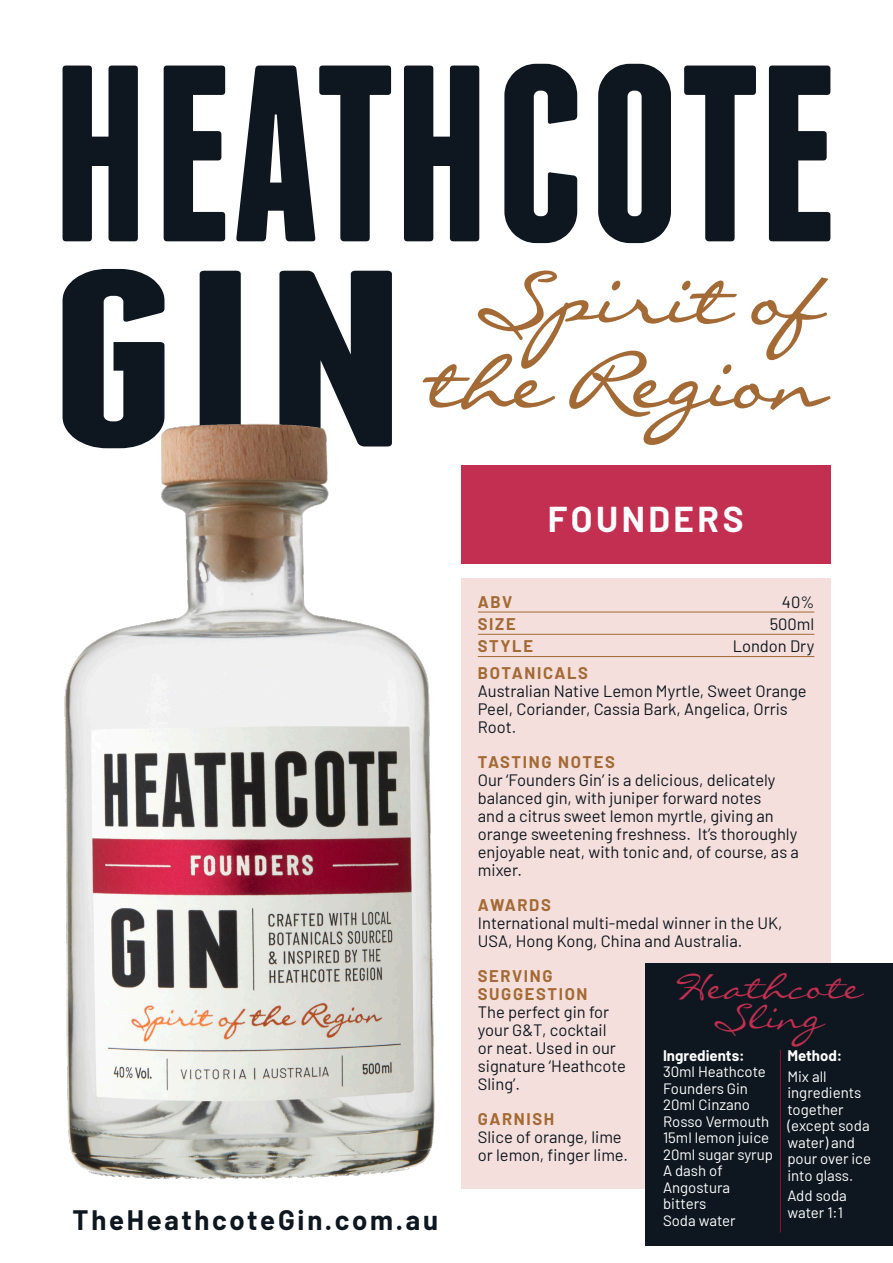
<style>
.page{position:relative;width:893px;height:1263px;background:#fff}
.page>*{position:absolute;margin:0;border:0;box-sizing:border-box;transform-origin:0 0}
.t1{font:700 35.1px "Barlow";letter-spacing:.1em;color:#fff}
.Taste{font:34.05px/30.3px "Liorah BT";color:#c32f51;text-align:center}
.Head{font:700 27.45px "Barlow";letter-spacing:.1em;color:#0e171f}
.Taste-2{font:16.5px/18px "Barlow";color:#0e171f}
.Head-2{font:700 16.5px/18px "Barlow";letter-spacing:.1em;color:#a36a35}
.Head-3{font:16.5px "Barlow";color:#0e171f}
.Taste-3{font:15px/16.5px "Barlow";color:#fff}
.Taste-4{font:700 15px "Barlow";color:#fff}
</style>
<div class="page">
<div style="left:461px;top:578px;width:369px;height:610px;background:#f5dfdc"></div>
<div style="left:646px;top:963px;width:247px;height:283px;background:#0e171f"></div>
<hr style="left:478px;top:612px;width:336px;height:1px;background:#a36a35">
<hr style="left:478px;top:634px;width:336px;height:1px;background:#a36a35">
<hr style="left:478px;top:656px;width:336px;height:1px;background:#a36a35">
<div style="left:461px;top:465px;width:369px;height:98px;background:#c32f51"></div>
<svg style="left:63px;top:64px;width:767px;height:346px;fill:#0e171f"></svg>
<svg style="left:423px;top:270px;width:407px;height:175px"></svg>
<img style="left:63px;top:410px;width:375px;height:769px">
<hr style="left:780px;top:1050px;width:1px;height:182px;background:#8a1133">
<p class="Head" style="left:73px;top:1200px;width:367px">TheHeathcoteGin.com.au</p>
<p class="t1" style="left:548px;top:493px;width:197px">FOUNDERS</p>
<p class="Head-2" style="left:478px;top:591px;width:36px">ABV</p>
<p class="Head-3" style="left:782px;top:590px;width:34px">40%</p>
<p class="Head-2" style="left:478px;top:614px;width:39px">SIZE</p>
<p class="Head-3" style="left:770px;top:612px;width:46px">500ml</p>
<p class="Head-2" style="left:478px;top:636px;width:57px">STYLE</p>
<p class="Head-3" style="left:733px;top:634px;width:83px">London Dry</p>
<p class="Head-2" style="left:478px;top:662px;width:112px">BOTANICALS</p>
<p class="Taste-2" style="left:478px;top:680px;width:330px">Australian Native Lemon Myrtle, Sweet Orange<br>Peel, Coriander, Cassia Bark, Angelica, Orris<br>Root.</p>
<p class="Head-2" style="left:478px;top:751px;width:138px">TASTING NOTES</p>
<p class="Taste-2" style="left:478px;top:769px;width:323px">Our ‘Founders Gin’ is a delicious, delicately balanced gin, with juniper forward notes<br>and a citrus sweet lemon myrtle, giving an orange sweetening freshness. It’s thoroughly enjoyable neat, with tonic and, of course, as a mixer.</p>
<p class="Head-2" style="left:478px;top:894px;width:75px">AWARDS</p>
<p class="Taste-2" style="left:478px;top:912px;width:306px">International multi-medal winner in the UK,<br>USA, Hong Kong, China and Australia.</p>
<p class="Head-2" style="left:478px;top:965px;width:111px">SERVING<br>SUGGESTION</p>
<p class="Taste-2" style="left:478px;top:1001px;width:150px">The perfect gin for your G&amp;T, cocktail<br>or neat. Used in our signature ‘Heathcote<br>Sling’.</p>
<p class="Head-2" style="left:478px;top:1108px;width:78px">GARNISH</p>
<p class="Taste-2" style="left:478px;top:1126px;width:152px">Slice of orange, lime or lemon, finger lime.</p>
<p class="Taste" style="left:676px;top:971px;width:188px">Heathcote<br>Sling</p>
<p class="Taste-4" style="left:663px;top:1044px;width:83px">Ingredients:</p>
<p class="Taste-3" style="left:663px;top:1062px;width:104px">30ml Heathcote<br>Founders Gin</p>
<p class="Taste-3" style="left:663px;top:1095px;width:108px">20ml Cinzano<br>Rosso Vermouth</p>
<p class="Taste-3" style="left:663px;top:1128px;width:108px">15ml lemon juice</p>
<p class="Taste-3" style="left:663px;top:1145px;width:112px">20ml sugar syrup</p>
<p class="Taste-3" style="left:663px;top:1161px;width:69px">A dash of<br>Angostura bitters</p>
<p class="Taste-3" style="left:663px;top:1211px;width:74px">Soda water</p>
<p class="Taste-4" style="left:787px;top:1044px;width:56px">Method:</p>
<p class="Taste-3" style="left:787px;top:1067px;width:85px">Mix all ingredients together (except soda water) and pour over ice into glass.</p>
<p class="Taste-3" style="left:787px;top:1186px;width:61px">Add soda water 1:1</p>
</div>
